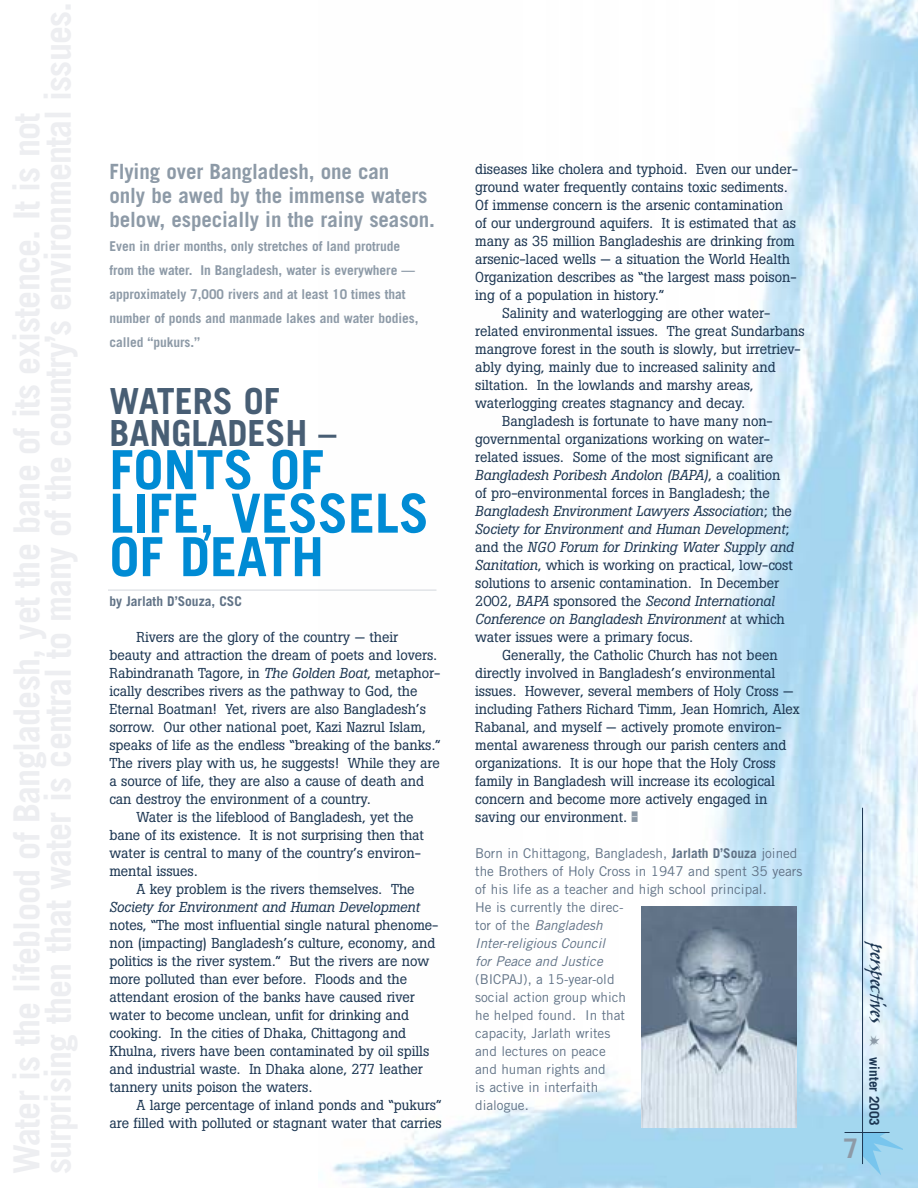
<style>
.page{position:relative;width:918px;height:1188px;background:#fff}
.page>*{position:absolute;margin:0;border:0;box-sizing:border-box;transform-origin:0 0}
.t1{font:700 54px/43.5px "Trade Gothic";color:#008bd4}
.t2{font:700 36px/31.5px "Trade Gothic";color:#485e74}
.t3{font:700 27px "Trade Gothic";color:#8d9aa7}
.t4{font:700 21px/24px "Trade Gothic";letter-spacing:-.005em;color:#8d9aa7}
.t5{font:italic 21px "Skylark ITC";color:#1c3652;scale:1.23 1}
.t6{font:14.25px/18px "Boton";letter-spacing:-.005em;color:#1c3652}
.t7{font:italic 14.25px "Boton";letter-spacing:-.005em;color:#1c3652}
.t8{font:13.5px/18px "Trade Gothic";color:#607286}
.t9{font:700 13.5px/24px "Trade Gothic";letter-spacing:-.005em;color:#8d9aa7}
.t10{font:700 13.5px "Trade Gothic";color:#607286}
.t11{font:700 13.5px "Trade Gothic";color:#1c3652}
.t12{font:10.5px "Bubbledot ICG Coarse Neg";color:#8d9aa7}
.s1{font-style:italic}
.s2{font-style:normal}
.s3{font-weight:700}
.s4{font-size:19.2px}
</style>
<div class="page">
<img style="left:319px;top:0;width:599px;height:1187px">
<hr style="left:108px;top:590px;width:328px;height:1px;background:#d2d6dc">
<svg style="left:863px;top:1132px;width:40px;height:43px;background:#94d0ee"></svg>
<hr style="left:862px;top:808px;width:1px;height:356px;background:#1c3652">
<hr style="left:845px;top:1132px;width:45px;height:1px;background:#1c3652">
<img style="left:641px;top:906px;width:155px;height:222px">
<svg style="left:870px;top:1035px;width:10px;height:11px"></svg>
<h3 class="t4" style="left:110px;top:161px;width:327px">Flying over Bangladesh, one can<br>only be awed by the immense waters below, especially in the rainy season.</h3>
<p class="t9" style="left:110px;top:235px;width:310px">Even in drier months, only stretches of land protrude from the water. In Bangladesh, water is everywhere — approximately 7,000 rivers and at least 10 times that number of ponds and manmade lakes and water bodies, called “pukurs.”</p>
<h2 class="t2" style="left:110px;top:389px;width:229px">WATERS OF<br>BANGLADESH –</h2>
<h1 class="t1" style="left:110px;top:453px;width:321px">FONTS OF<br>LIFE, VESSELS<br>OF DEATH</h1>
<p class="t10" style="left:110px;top:596px;width:134px">by Jarlath D’Souza, CSC</p>
<p class="t6" style="left:136px;top:630px;width:263px">Rivers are the glory of the country — their</p>
<p class="t6" style="left:110px;top:648px;width:329px">beauty and attraction the dream of poets and lovers.</p>
<p class="t6" style="left:110px;top:666px;width:332px">Rabindranath Tagore, in <span class="s1">The Golden Boat</span>, metaphor-</p>
<p class="t6" style="left:110px;top:684px;width:309px">ically describes rivers as the pathway to God, the</p>
<p class="t6" style="left:110px;top:702px;width:318px">Eternal Boatman! Yet, rivers are also Bangladesh’s</p>
<p class="t6" style="left:110px;top:720px;width:318px">sorrow. Our other national poet, Kazi Nazrul Islam,</p>
<p class="t6" style="left:110px;top:738px;width:333px">speaks of life as the endless “breaking of the banks.”</p>
<p class="t6" style="left:110px;top:756px;width:332px">The rivers play with us, he suggests! While they are</p>
<p class="t6" style="left:110px;top:774px;width:316px">a source of life, they are also a cause of death and</p>
<p class="t6" style="left:110px;top:792px;width:263px">can destroy the environment of a country.</p>
<p class="t6" style="left:137px;top:810px;width:279px">Water is the lifeblood of Bangladesh, yet the</p>
<p class="t6" style="left:110px;top:828px;width:316px">bane of its existence. It is not surprising then that</p>
<p class="t6" style="left:110px;top:846px;width:313px">water is central to many of the country’s environ-</p>
<p class="t6" style="left:110px;top:864px;width:90px">mental issues.</p>
<p class="t6" style="left:137px;top:882px;width:280px">A key problem is the rivers themselves. The</p>
<p class="t7" style="left:110px;top:902px;width:312px">Society for Environment and Human Development</p>
<p class="t6" style="left:110px;top:918px;width:330px">notes, “The most influential single natural phenome&shy;non (impacting) Bangladesh’s culture, economy, and politics is the river system.” But the rivers are now more polluted than ever before. Floods and the attendant erosion of the banks have caused river water to become unclean, unfit for drinking and cooking. In the cities of Dhaka, Chittagong and Khulna, rivers have been contaminated by oil spills and industrial waste. In Dhaka alone, 277 leather tannery units poison the waters.</p>
<p class="t6" style="left:110px;top:1098px;width:334px;text-align:right">A large percentage of inland ponds and “pukurs”<br>are filled with polluted or stagnant water that carries</p>
<p class="t6" style="left:475px;top:161px;width:324px">diseases like cholera and typhoid. Even our under-</p>
<p class="t6" style="left:475px;top:179px;width:314px">ground water frequently contains toxic sediments.</p>
<p class="t6" style="left:475px;top:197px;width:309px">Of immense concern is the arsenic contamination</p>
<p class="t6" style="left:475px;top:215px;width:322px">of our underground aquifers. It is estimated that as</p>
<p class="t6" style="left:475px;top:233px;width:321px">many as 35 million Bangladeshis are drinking from</p>
<p class="t6" style="left:475px;top:251px;width:316px">arsenic-laced wells — a situation the World Health</p>
<p class="t6" style="left:475px;top:269px;width:323px">Organization describes as “the largest mass poison-</p>
<p class="t6" style="left:475px;top:287px;width:190px">ing of a population in history.”</p>
<p class="t6" style="left:502px;top:305px;width:270px">Salinity and waterlogging are other water-</p>
<p class="t6" style="left:475px;top:323px;width:331px">related environmental issues. The great Sundarbans</p>
<p class="t6" style="left:475px;top:341px;width:327px">mangrove forest in the south is slowly, but irretriev-</p>
<p class="t6" style="left:475px;top:359px;width:302px">ably dying, mainly due to increased salinity and</p>
<p class="t6" style="left:475px;top:377px;width:280px">siltation. In the lowlands and marshy areas,</p>
<p class="t6" style="left:475px;top:395px;width:271px">waterlogging creates stagnancy and decay.</p>
<p class="t6" style="left:502px;top:413px;width:272px">Bangladesh is fortunate to have many non-</p>
<p class="t6" style="left:475px;top:431px;width:296px">governmental organizations working on water-</p>
<p class="t6" style="left:475px;top:449px;width:300px">related issues. Some of the most significant are</p>
<p class="t7" style="left:475px;top:470px;width:307px">Bangladesh Poribesh Andolon (BAPA)<span class="s2">, a coalition</span></p>
<p class="t6" style="left:475px;top:485px;width:296px">of pro-environmental forces in Bangladesh; the</p>
<p class="t7" style="left:475px;top:506px;width:318px">Bangladesh Environment Lawyers Association<span class="s2">; the</span></p>
<p class="t7" style="left:475px;top:524px;width:316px">Society for Environment and Human Development<span class="s2">;</span></p>
<p class="t7" style="left:475px;top:542px;width:320px"><span class="s2">and the</span> NGO Forum for Drinking Water Supply and</p>
<p class="t6" style="left:475px;top:557px;width:319px"><span class="s1">Sanitation</span>, which is working on practical, low-cost</p>
<p class="t6" style="left:475px;top:575px;width:306px">solutions to arsenic contamination. In December</p>
<p class="t7" style="left:475px;top:596px;width:301px"><span class="s2">2002,</span> BAPA <span class="s2">sponsored the</span> Second International</p>
<p class="t7" style="left:475px;top:614px;width:311px">Conference on Bangladesh Environment <span class="s2">at which</span></p>
<p class="t6" style="left:475px;top:629px;width:219px">water issues were a primary focus.</p>
<p class="t6" style="left:502px;top:647px;width:277px">Generally, the Catholic Church has not been</p>
<p class="t6" style="left:475px;top:665px;width:302px">directly involved in Bangladesh’s environmental</p>
<p class="t6" style="left:475px;top:683px;width:320px">issues. However, several members of Holy Cross —</p>
<p class="t6" style="left:475px;top:701px;width:326px">including Fathers Richard Timm, Jean Homrich, Alex</p>
<p class="t6" style="left:475px;top:719px;width:308px">Rabanal, and myself — actively promote environ-</p>
<p class="t6" style="left:475px;top:737px;width:313px">mental awareness through our parish centers and</p>
<p class="t6" style="left:475px;top:755px;width:302px">organizations. It is our hope that the Holy Cross</p>
<p class="t6" style="left:475px;top:773px;width:301px">family in Bangladesh will increase its ecological</p>
<p class="t6" style="left:475px;top:791px;width:294px">concern and become more actively engaged in</p>
<p class="t6" style="left:475px;top:809px;width:153px">saving our environment.</p>
<p class="t8" style="left:475px;top:845px;width:329px">Born in Chittagong, Bangladesh, <span class="s3">Jarlath D’Souza</span> joined the Brothers of Holy Cross in 1947 and spent 35 years of his life as a teacher and high school principal.<br>He is currently the direc-<br>tor of the <span class="s1">Bangladesh<br>Inter-religious Council<br>for Peace and Justice</span></p>
<p class="t8" style="left:475px;top:971px;width:152px">(BICPAJ), a 15-year-old social action group which he helped found. In that capacity, Jarlath writes and lectures on peace and human rights and<br>is active in interfaith dialogue.</p>
<p class="t12" style="left:632px;top:811px;width:7px">-</p>
<h3 class="t5" style="left:886px;top:944px;width:68px;rotate:90deg">perspec<span class="s4">t</span>ives</h3>
<p class="t11" style="left:879px;top:1057px;width:70px;rotate:90deg">winter 2003</p>
<h3 class="t3" style="left:844px;top:1139px;width:17px">7</h3>
</div>
